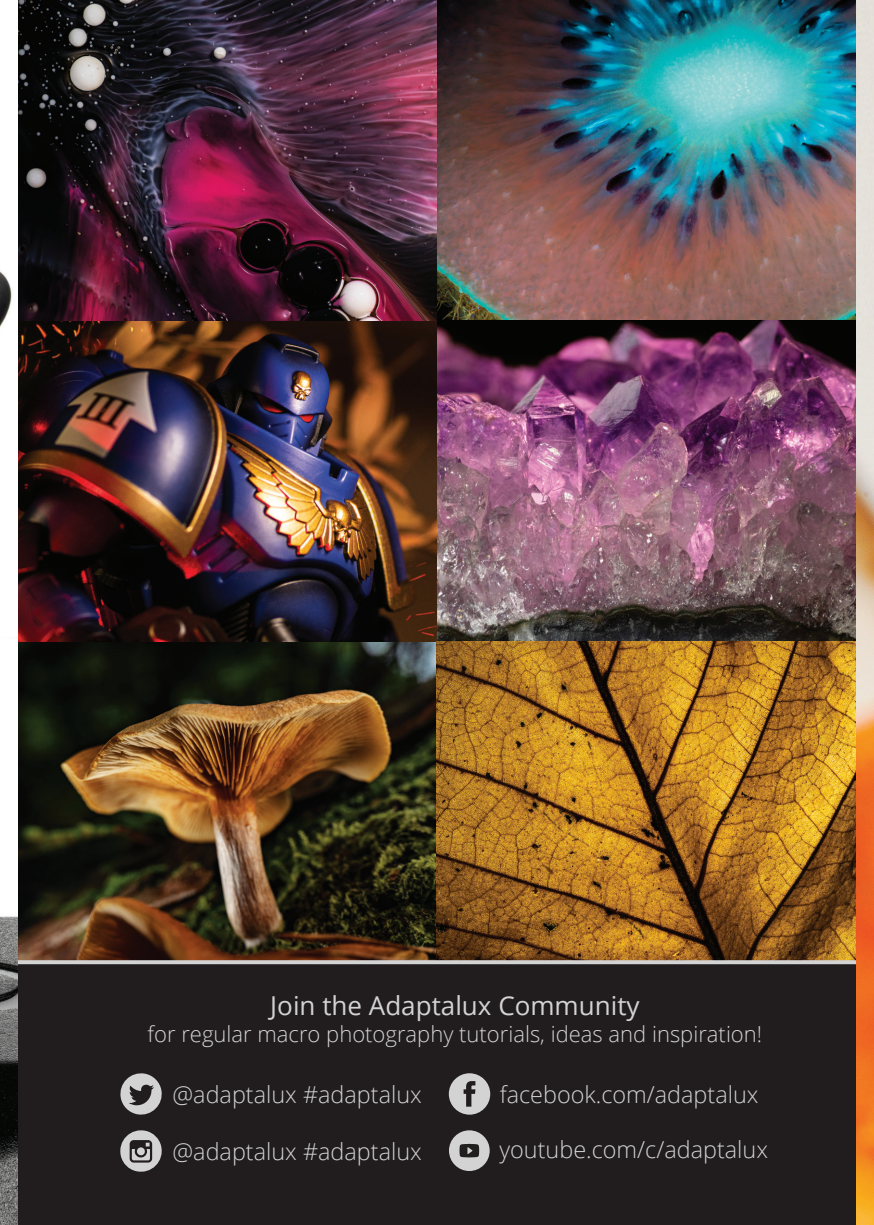
<style>
.page{position:relative;width:874px;height:1225px;background:#fff}
.page>*{position:absolute;margin:0;border:0;box-sizing:border-box;transform-origin:0 0}
.t1{font:26px "Open Sans";color:#d3d3d3}
.t2{font:24px "Myriad Pro";color:#d3d3d3}
.t3{font:300 23.4px "Open Sans";color:#d3d3d3}
.t4{font:300 22px "Open Sans";color:#d3d3d3}
</style>
<div class="page">
<img style="left:17px;top:0;width:420px;height:960px">
<img style="left:437px;top:0;width:419px;height:960px">
<div style="left:17px;top:960px;width:839px;height:265px;background:#211d1e"></div>
<svg style="left:117px;top:1127px;width:48px;height:47px;background:#727070"></svg>
<svg style="left:118px;top:1071px;width:46px;height:45px;background:#787677"></svg>
<svg style="left:448px;top:1073px;width:42px;height:41px;background:#989798"></svg>
<div style="left:449px;top:1130px;width:40px;height:41px;background:#d3d3d3;border-radius:50%"></div>
<svg style="left:459px;top:1143px;width:20px;height:14px"></svg>
<img style="left:856px;top:0;width:17px;height:1225px">
<img style="left:0;top:916px;width:17px;height:309px">
<img style="left:0;top:271px;width:12px;height:56px">
<p class="t1" style="left:270px;top:988px;width:370px">Join the Adaptalux Community</p>
<p class="t4" style="left:147px;top:1018px;width:615px">for regular macro photography tutorials, ideas and inspiration!</p>
<p class="t2" style="left:219px;top:1014px;width:442px">What can you create with Adaptalux Studio?</p>
<p class="t3" style="left:172px;top:1078px;width:251px">@adaptalux #adaptalux</p>
<p class="t3" style="left:172px;top:1135px;width:251px">@adaptalux #adaptalux</p>
<p class="t3" style="left:499px;top:1078px;width:260px">facebook.com/adaptalux</p>
<p class="t3" style="left:499px;top:1133px;width:270px">youtube.com/c/adaptalux</p>
</div>
